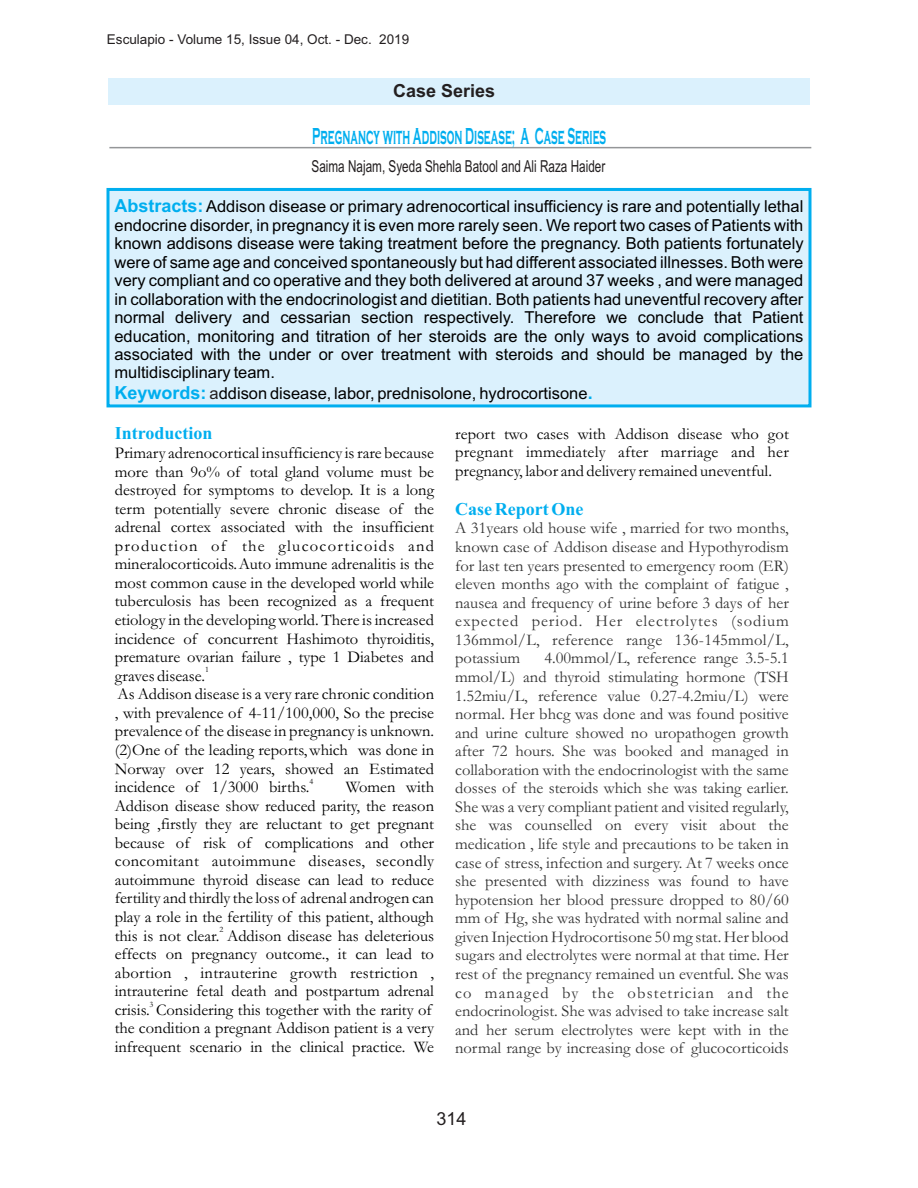
<style>
.page{position:relative;width:918px;height:1188px;background:#fff}
.page>*{position:absolute;margin:0;border:0;box-sizing:border-box;transform-origin:0 0}
.t1{font:700 24px "Copperplate Gothic";color:#00aeef;scale:.45 1}
.t2{font:700 18px "Times New Roman";color:#00aeef}
.t3{font:700 18px "Arial";color:#231f20}
.t4{font:18px "Arial";color:#231f20}
.t5{font:16.5px/18.6px "Garamond";color:#000;text-align:justify}
.t6{font:16.5px/18.6px "Garamond";color:#333;text-align:justify}
.t7{font:16.5px/18.5px "Arial";color:#000;text-align:justify}
.t8{font:16.5px "Arial Narrow";color:#231f20;scale:.87 1}
.t9{font:13.5px "Arial";color:#231f20}
.t10{font:8.25px "Garamond";color:#000}
.s1{font-weight:700;font-size:18px;color:#00aeef}
.s2{color:#231f20}
</style>
<div class="page">
<div style="left:108px;top:78px;width:702px;height:27px;background:#dbf1fd"></div>
<hr style="left:109px;top:147px;width:702px;height:1px;background:#949698">
<div style="left:106px;top:187px;width:706px;height:221px;background:#dbf1fd"></div>
<p class="t9" style="left:107px;top:34px;width:304px">Esculapio - Volume 15, Issue 04, Oct. - Dec. 2019</p>
<p class="t3" style="left:393px;top:84px;width:104px">Case Series</p>
<h1 class="t1" style="left:312px;top:122px;width:655px">Pregnancy with Addison Disease; A Case Series</h1>
<p class="t8" style="left:312px;top:160px;width:339px">Saima Najam, Syeda Shehla Batool and Ali Raza Haider</p>
<p class="t7" style="left:114px;top:199px;width:691px"><span class="s1">Abstracts:</span> Addison disease or primary adrenocortical insufficiency is rare and potentially lethal endocrine disorder, in pregnancy it is even more rarely seen. We report two cases of Patients with known addisons disease were taking treatment before the pregnancy. Both patients fortunately were of same age and conceived spontaneously but had different associated illnesses. Both were very compliant and co operative and they both delivered at around 37 weeks , and were managed in collaboration with the endocrinologist and dietitian. Both patients had uneventful recovery after normal delivery and cessarian section respectively. Therefore we conclude that Patient education, monitoring and titration of her steroids are the only ways to avoid complications associated with the under or over treatment with steroids and should be managed by the multidisciplinary team.</p>
<p class="t7" style="left:114px;top:385px;width:480px"><span class="s1">Keywords:</span> <span class="s2">a</span>ddison disease, labor, prednisolone, hydrocortisone<span class="s1">.</span></p>
<p class="t2" style="left:115px;top:427px;width:99px">Introduction</p>
<p class="t5" style="left:115px;top:445px;width:321px">Primary adrenocortical insufficiency is rare because more than 9o% of total gland volume must be destroyed for symptoms to develop. It is a long term potentially severe chronic disease of the adrenal cortex associated with the insufficient production of the glucocorticoids and mineralocorticoids.Auto immune adrenalitis is the most common cause in the developed world while tuberculosis has been recognized as a frequent etiology in the developing world. There is increased incidence of concurrent Hashimoto thyroiditis, premature ovarian failure , type 1 Diabetes and</p>
<p class="t10" style="left:205px;top:667px;width:5px">1</p>
<p class="t5" style="left:115px;top:668px;width:321px;text-align:left">graves disease.<br>As Addison disease is a very rare chronic condition , with prevalence of 4-11/100,000, So the precise prevalence of the disease in pregnancy is unknown. (2)One of the leading reports,which was done in Norway over 12 years, showed an Estimated</p>
<p class="t10" style="left:309px;top:778px;width:5px">4</p>
<p class="t5" style="left:115px;top:780px;width:196px">incidence of 1/3000 births.</p>
<p class="t5" style="left:455px;top:426px;width:335px">report two cases with Addison disease who got pregnant immediately after marriage and her pregnancy, labor and delivery remained uneventful.</p>
<p class="t2" style="left:455px;top:503px;width:130px">Case Report One</p>
<p class="t6" style="left:455px;top:521px;width:335px">A 31years old house wife , married for two months, known case of Addison disease and Hypothyrodism for last ten years presented to emergency room (ER) eleven months ago with the complaint of fatigue , nausea and frequency of urine before 3 days of her expected period. Her electrolytes (sodium 136mmol/L, reference range 136-145mmol/L, potassium</p>
<p class="t6" style="left:455px;top:651px;width:335px;text-indent:89px">4.00mmol/L, reference range 3.5-5.1 mmol/L) and thyroid stimulating hormone (TSH 1.52miu/L, reference value 0.27-4.2miu/L) were normal. Her bhcg was done and was found positive and urine culture showed no uropathogen growth after 72 hours. She was booked and managed in collaboration with the endocrinologist with the same dosses of the steroids which she was taking earlier.<br>She was a very compliant patient and visited regularly, she was counselled on every visit about the medication , life style and precautions to be taken in case of stress, infection and surgery. At 7 weeks once she presented with dizziness was found to have hypotension her blood pressure dropped to 80/60 mm of Hg, she was hydrated with normal saline and given Injection Hydrocortisone 50 mg stat. Her blood sugars and electrolytes were normal at that time. Her rest of the pregnancy remained un eventful. She was co managed by the obstetrician and the endocrinologist. She was advised to take increase salt and her serum electrolytes were kept with in the normal range by increasing dose of glucocorticoids</p>
<p class="t5" style="left:115px;top:780px;width:321px;text-indent:231px">Women with Addison disease show reduced parity, the reason being ,firstly they are reluctant to get pregnant because of risk of complications and other concomitant autoimmune diseases, secondly autoimmune thyroid disease can lead to reduce fertility and thirdly the loss of adrenal androgen can play a role in the fertility of this patient, although</p>
<p class="t10" style="left:220px;top:927px;width:5px">2</p>
<p class="t5" style="left:115px;top:928px;width:321px">this is not clear. Addison disease has deleterious effects on pregnancy outcome., it can lead to abortion , intrauterine growth restriction , intrauterine fetal death and postpartum adrenal</p>
<p class="t10" style="left:150px;top:1001px;width:5px">3</p>
<p class="t5" style="left:115px;top:1002px;width:321px;text-align:left">crisis. Considering this together with the rarity of the condition a pregnant Addison patient is a very infrequent scenario in the clinical practice. We</p>
<p class="t4" style="left:436px;top:1112px;width:32px">314</p>
</div>
